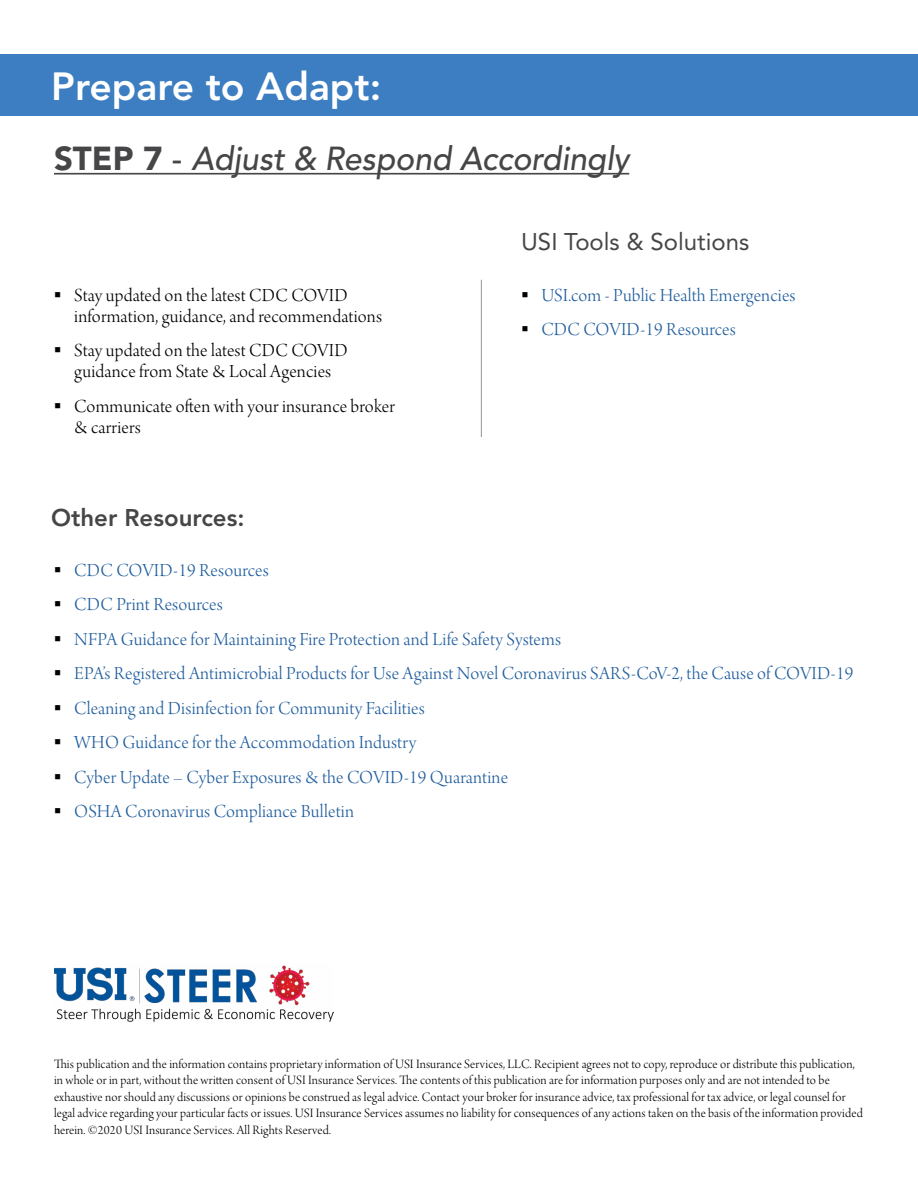
<style>
.page{position:relative;width:918px;height:1188px;background:#fff}
.page>*{position:absolute;margin:0;border:0;box-sizing:border-box;transform-origin:0 0}
.t1{font:800 39px "Avenir LT Std";color:#fff}
.t2{font:italic 500 33px "Avenir LT Std";letter-spacing:-.005em;color:#464547}
.t3{font:24px "Avenir LT Std";color:#464547}
.t4{font:800 24px "Avenir LT Std";color:#464547}
.t5{font:19.5px/34.5px "Arno Pro Light Display";letter-spacing:.01em;color:#215e9e}
.t6{font:19.5px/21px "Arno Pro Light Display";letter-spacing:.01em;color:#000}
.t7{font:13.5px/16.5px "Arno Pro Light Display";letter-spacing:.01em;color:#000}
.s1{font-weight:900;font-style:normal}
.s2{font-style:normal}
</style>
<div class="page">
<div style="left:0;top:54px;width:918px;height:62px;background:#3c7ec1"></div>
<hr style="left:481px;top:280px;width:1px;height:157px;background:#939598">
<hr style="left:54px;top:173px;width:575px;height:2px;background:#464547">
<img style="left:54px;top:965px;width:280px;height:57px">
<h1 class="t1" style="left:51px;top:63px;width:332px">Prepare to Adapt:</h1>
<h2 class="t2" style="left:54px;top:140px;width:577px"><span class="s1">STEP 7</span> <span class="s2">-</span> Adjust &amp; Respond Accordingly</h2>
<h3 class="t6" style="left:74px;top:286px;width:309px">Stay updated on the latest CDC COVID information, guidance, and recommendations</h3>
<h3 class="t6" style="left:74px;top:341px;width:275px">Stay updated on the latest CDC COVID guidance from State &amp; Local Agencies</h3>
<h3 class="t6" style="left:74px;top:397px;width:322px">Communicate often with your insurance broker &amp; carriers</h3>
<h3 class="t4" style="left:51px;top:503px;width:195px">Other Resources:</h3>
<h3 class="t3" style="left:521px;top:228px;width:230px">USI Tools &amp; Solutions</h3>
<h3 class="t5" style="left:541px;top:279px;width:256px">USI.com - Public Health Emergencies<br>CDC COVID-19 Resources</h3>
<p class="t5" style="left:74px;top:554px;width:781px">CDC COVID-19 Resources<br>CDC Print Resources<br>NFPA Guidance for Maintaining Fire Protection and Life Safety Systems<br>EPA’s Registered Antimicrobial Products for Use Against Novel Coronavirus SARS-CoV-2, the Cause of COVID-19<br>Cleaning and Disinfection for Community Facilities<br>WHO Guidance for the Accommodation Industry<br>Cyber Update – Cyber Exposures &amp; the COVID-19 Quarantine<br>OSHA Coronavirus Compliance Bulletin</p>
<p class="t7" style="left:54px;top:1057px;width:810px">This publication and the information contains proprietary information of USI Insurance Services, LLC. Recipient agrees not to copy, reproduce or distribute this publication, in whole or in part, without the written consent of USI Insurance Services. The contents of this publication are for information purposes only and are not intended to be exhaustive nor should any discussions or opinions be construed as legal advice. Contact your broker for insurance advice, tax professional for tax advice, or legal counsel for legal advice regarding your particular facts or issues. USI Insurance Services assumes no liability for consequences of any actions taken on the basis of the information provided herein. ©2020 USI Insurance Services. All Rights Reserved.</p>
</div>
